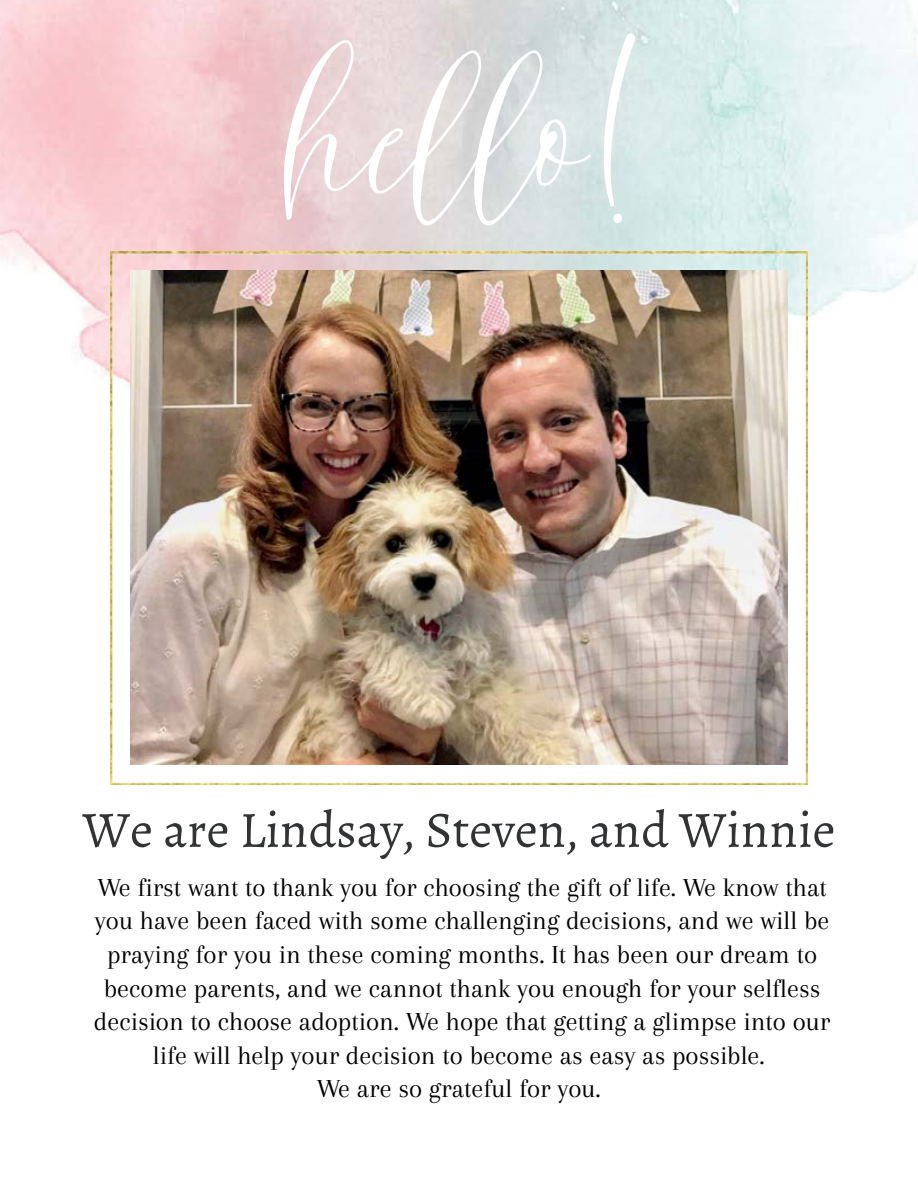
<style>
.page{position:relative;width:918px;height:1188px;background:#fff}
.page>*{position:absolute;margin:0;border:0;box-sizing:border-box;transform-origin:0 0}
.t1{font:210px "Distoria Script";color:#fff}
.t2{font:51px "Alegreya";color:#313334}
.t3{font:27px/33.6px "Arapey";color:#000;text-align:center}
</style>
<div class="page">
<img style="left:0;top:0;width:918px;height:785px">
<img style="left:110px;top:251px;width:698px;height:533px">
<img style="left:131px;top:270px;width:656px;height:495px">
<h1 class="t1" style="left:285px;top:-13px;width:350px">hello!</h1>
<h2 class="t2" style="left:83px;top:799px;width:754px">We are Lindsay, Steven, and Winnie</h2>
<p class="t3" style="left:94px;top:870px;width:738px">We first want to thank you for choosing the gift of life. We know that you have been faced with some challenging decisions, and we will be praying for you in these coming months. It has been our dream to become parents, and we cannot thank you enough for your selfless decision to choose adoption. We hope that getting a glimpse into our life will help your decision to become as easy as possible.<br>We are so grateful for you.</p>
</div>
